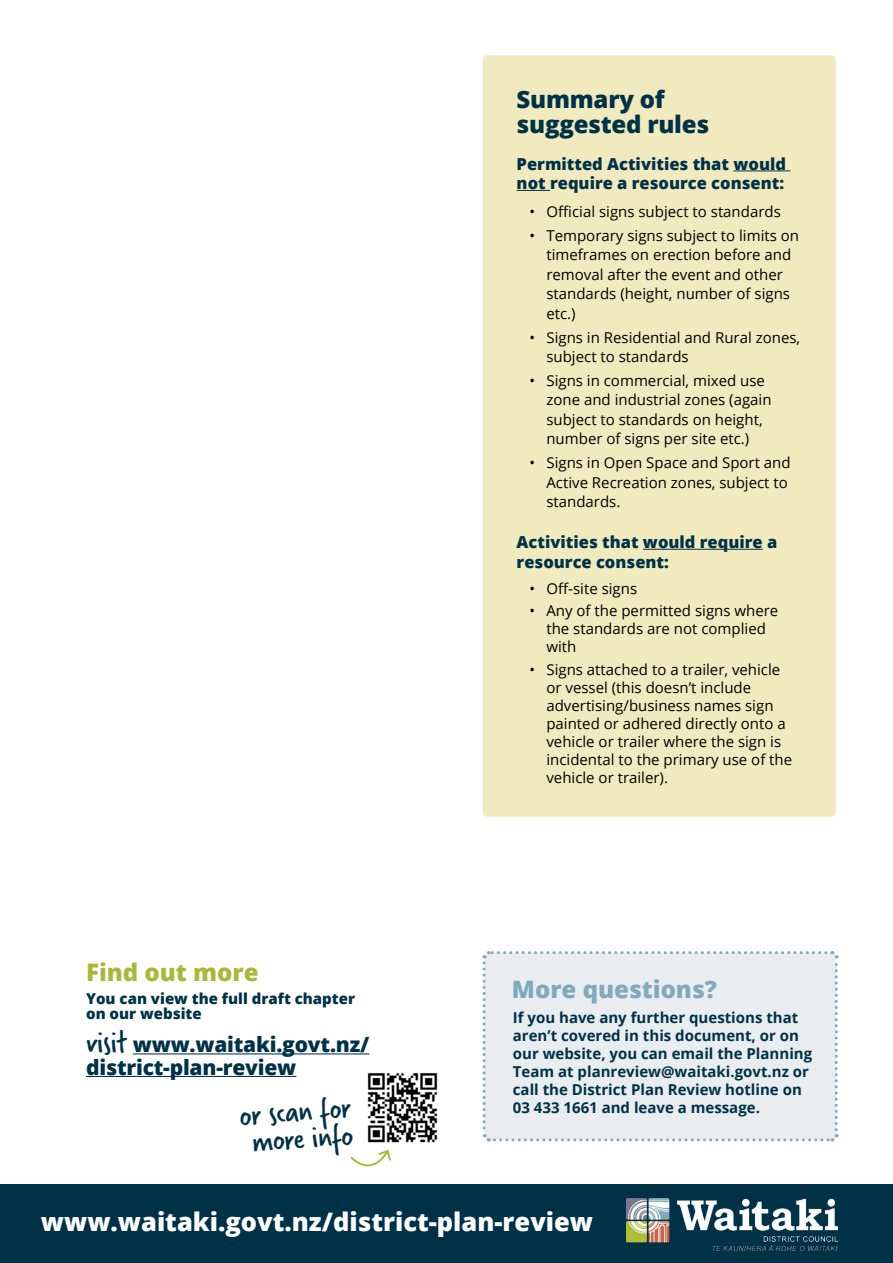
<style>
.page{position:relative;width:893px;height:1263px;background:#fff}
.page>*{position:absolute;margin:0;border:0;box-sizing:border-box;transform-origin:0 0}
.t1{font:33px/27px "Verveine";color:#003247;text-align:center}
.t2{font:800 25.5px "Open Sans";color:#fff}
.t3{font:800 24px/25.5px "Open Sans";letter-spacing:-.01em;color:#003247}
.t4{font:800 24px "Open Sans";color:#82a9bb}
.t5{font:800 24px "Open Sans";color:#a9b837}
.t6{font:800 21px/22.5px "Open Sans";letter-spacing:-.01em;color:#003247}
.t7{font:800 16.5px/19.5px "Open Sans";color:#003247}
.t8{font:15px/19.5px "Open Sans";color:#000}
.t9{font:700 15px/18px "Open Sans";color:#003247}
.t10{font:800 15px/15px "Open Sans";color:#003247}
.s1{font-family:"Verveine";font-weight:400;font-size:33px}
</style>
<div class="page">
<div style="left:0;top:1184px;width:893px;height:79px;background:#003247"></div>
<img style="left:627px;top:1199px;width:210px;height:51px">
<div style="left:482px;top:951px;width:357px;height:191px;background:#e9edf0"></div>
<img style="left:367px;top:1072px;width:71px;height:71px">
<svg style="left:350px;top:1150px;width:41px;height:17px"></svg>
<hr style="left:133px;top:1053px;width:236px;height:1px;background:#003247">
<hr style="left:86px;top:1076px;width:210px;height:1px;background:#003247">
<div style="left:483px;top:55px;width:353px;height:761px;background:#f2eabf;border-radius:4px"></div>
<hr style="left:733px;top:170px;width:57px;height:1px;background:#003247">
<hr style="left:517px;top:190px;width:33px;height:1px;background:#003247">
<hr style="left:643px;top:549px;width:120px;height:1px;background:#003247">
<h3 class="t5" style="left:86px;top:954px;width:174px">Find out more</h3>
<p class="t10" style="left:86px;top:990px;width:271px">You can view the full draft chapter on our website</p>
<h3 class="t6" style="left:86px;top:1032px;width:285px"><span class="s1">visit</span> www.waitaki.govt.nz/ district-plan-review</h3>
<h1 class="t1" style="left:239px;top:1102px;width:113px;rotate:-4deg">or scan for more info</h1>
<h3 class="t3" style="left:517px;top:85px;width:194px">Summary of suggested rules</h3>
<p class="t7" style="left:517px;top:153px;width:271px">Permitted Activities that would not require a resource consent:</p>
<p class="t8" style="left:529px;top:202px;width:253px">• Official signs subject to standards</p>
<p class="t8" style="left:546px;top:225px;width:254px;text-indent:-17px">• Temporary signs subject to limits on timeframes on erection before and removal after the event and other standards (height, number of signs etc.)</p>
<p class="t8" style="left:546px;top:327px;width:255px;text-indent:-17px">• Signs in Residential and Rural zones, subject to standards</p>
<p class="t8" style="left:546px;top:370px;width:227px;text-indent:-17px">• Signs in commercial, mixed use zone and industrial zones (again subject to standards on height, number of signs per site etc.)</p>
<p class="t8" style="left:546px;top:453px;width:246px;text-indent:-17px">• Signs in Open Space and Sport and<br>Active Recreation zones, subject to standards.</p>
<p class="t7" style="left:517px;top:531px;width:262px">Activities that would require a resource consent:</p>
<p class="t8" style="left:529px;top:578px;width:109px">• Off-site signs</p>
<p class="t8" style="left:546px;top:601px;width:233px;line-height:18px;text-indent:-17px">• Any of the permitted signs where the standards are not complied with</p>
<p class="t8" style="left:546px;top:660px;width:247px;line-height:18px;text-indent:-17px">• Signs attached to a trailer, vehicle or vessel (this doesn’t include advertising/business names sign painted or adhered directly onto a vehicle or trailer where the sign is incidental to the primary use of the vehicle or trailer).</p>
<h3 class="t4" style="left:512px;top:971px;width:207px">More questions?</h3>
<p class="t9" style="left:513px;top:1008px;width:301px">If you have any further questions that aren’t covered in this document, or on our website, you can email the Planning Team at planreview@waitaki.govt.nz or call the District Plan Review hotline on 03 433 1661 and leave a message.</p>
<h2 class="t2" style="left:41px;top:1202px;width:554px">www.waitaki.govt.nz/district-plan-review</h2>
</div>
